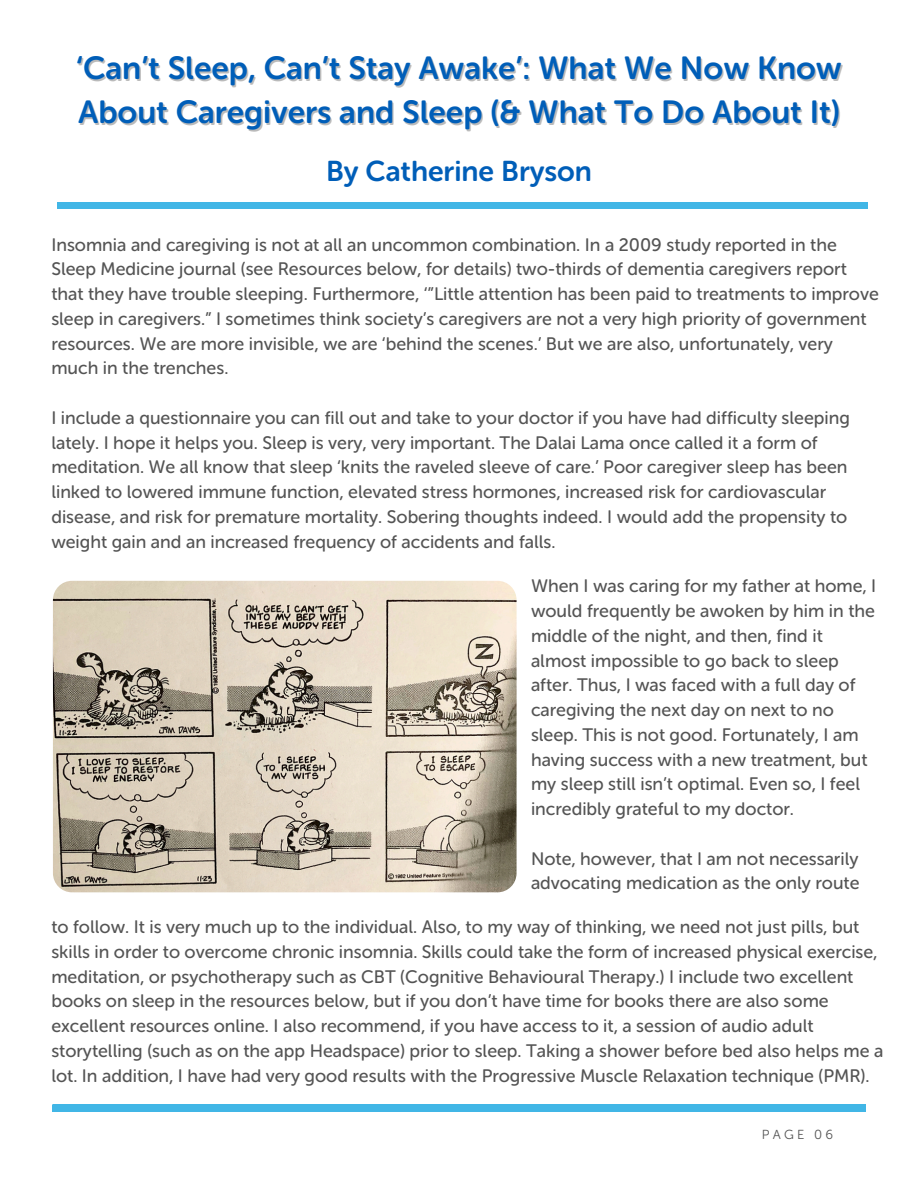
<style>
.page{position:relative;width:918px;height:1188px;background:#fff}
.page>*{position:absolute;margin:0;border:0;box-sizing:border-box;transform-origin:0 0}
.t1{font:31.8px "Museo Sans Rounded 700";color:#005eb8}
.t2{font:28.5px "Museo Sans Rounded 700";color:#005eb8}
.t3{font:18px/24.8px "Museo Sans Rounded 500";color:#545454}
.t4{font:13.05px "Museo Sans Rounded 300";letter-spacing:.25em;color:#545454}
</style>
<div class="page">
<div style="left:53px;top:1104px;width:812px;height:7px;background:#41b6e6"></div>
<div style="left:58px;top:202px;width:809px;height:7px;background:#41b6e6"></div>
<img style="left:53px;top:581px;width:464px;height:311px;border-radius:19px">
<h3 class="t1" style="left:76px;top:50px;width:767px">‘Can’t Sleep, Can’t Stay Awake’: What We Now Know</h3>
<h3 class="t1" style="left:78px;top:93px;width:763px">About Caregivers and Sleep (&amp; What To Do About It)</h3>
<h3 class="t2" style="left:326px;top:155px;width:267px">By Catherine Bryson</h3>
<h2 class="t3" style="left:51px;top:232px;width:829px">Insomnia and caregiving is not at all an uncommon combination. In a 2009 study reported in the Sleep Medicine journal (see Resources below, for details) two-thirds of dementia caregivers report that they have trouble sleeping. Furthermore, ‘”Little attention has been paid to treatments to improve sleep in caregivers.” I sometimes think society’s caregivers are not a very high priority of government resources. We are more invisible, we are ‘behind the scenes.’ But we are also, unfortunately, very much in the trenches.</h2>
<p class="t3" style="left:51px;top:405px;width:800px">I include a questionnaire you can fill out and take to your doctor if you have had difficulty sleeping lately. I hope it helps you. Sleep is very, very important. The Dalai Lama once called it a form of meditation. We all know that sleep ‘knits the raveled sleeve of care.’ Poor caregiver sleep has been linked to lowered immune function, elevated stress hormones, increased risk for cardiovascular disease, and risk for premature mortality. Sobering thoughts indeed. I would add the propensity to weight gain and an increased frequency of accidents and falls.</p>
<h3 class="t3" style="left:531px;top:574px;width:347px">When I was caring for my father at home, I would frequently be awoken by him in the middle of the night, and then, find it almost impossible to go back to sleep after. Thus, I was faced with a full day of caregiving the next day on next to no sleep. This is not good. Fortunately, I am having success with a new treatment, but my sleep still isn’t optimal. Even so, I feel incredibly grateful to my doctor.</h3>
<h3 class="t3" style="left:531px;top:846px;width:330px">Note, however, that I am not necessarily advocating medication as the only route</h3>
<p class="t3" style="left:51px;top:915px;width:834px">to follow. It is very much up to the individual. Also, to my way of thinking, we need not just pills, but skills in order to overcome chronic insomnia. Skills could take the form of increased physical exercise, meditation, or psychotherapy such as CBT (Cognitive Behavioural Therapy.) I include two excellent books on sleep in the resources below, but if you don’t have time for books there are also some excellent resources online. I also recommend, if you have access to it, a session of audio adult storytelling (such as on the app Headspace) prior to sleep. Taking a shower before bed also helps me a lot. In addition, I have had very good results with the Progressive Muscle Relaxation technique (PMR).</p>
<p class="t4" style="left:762px;top:1127px;width:73px">PAGE 06</p>
</div>
